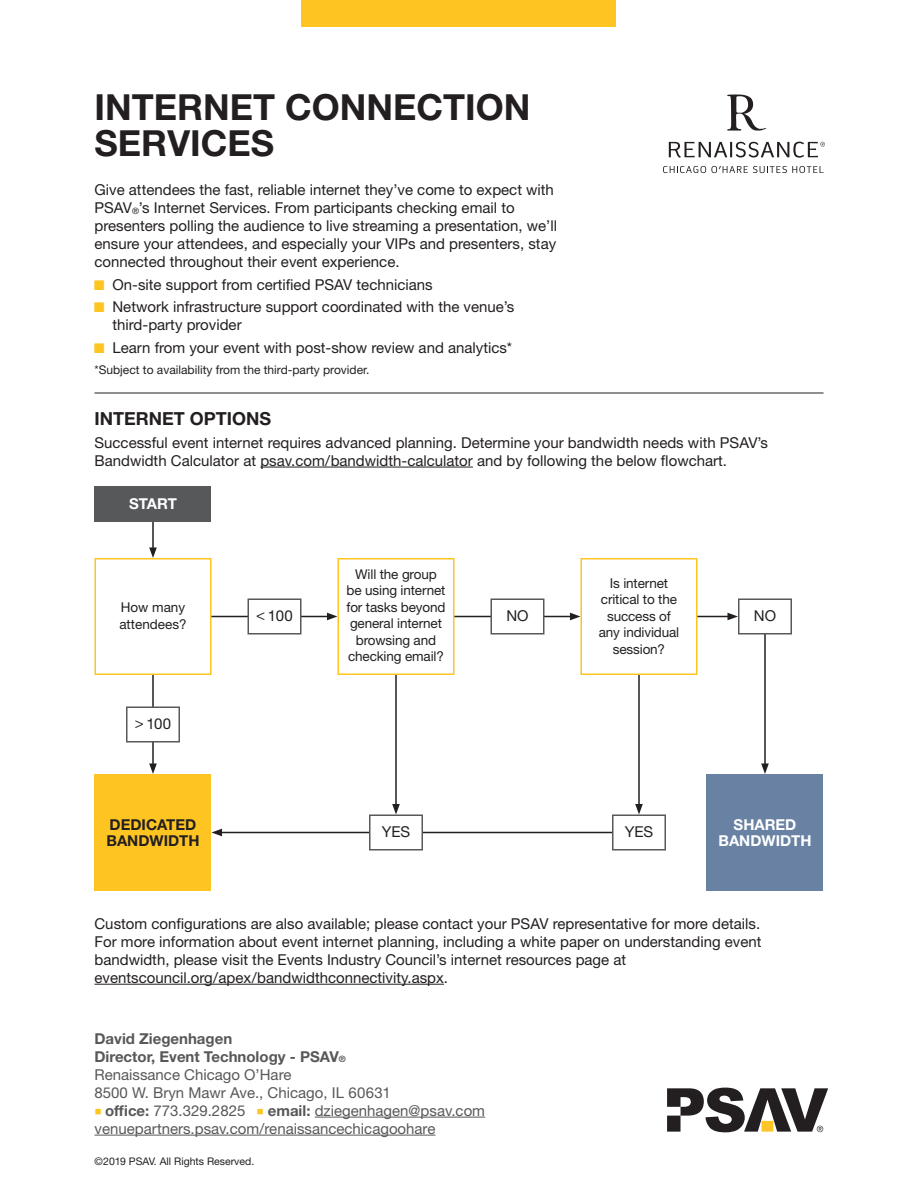
<style>
.page{position:relative;width:918px;height:1188px;background:#fff}
.page>*{position:absolute;margin:0;border:0;box-sizing:border-box;transform-origin:0 0}
.t1{font:700 36px/36px "Helvetica Neue LT Std";color:#231f20}
.t2{font:700 18px "Helvetica Neue LT Std";color:#231f20}
.t3{font:15px/18px "Helvetica Neue LT Std";color:#231f20}
.t4{font:15px/18px "Helvetica Neue LT Std";color:#57585a}
.t5{font:700 15px "Helvetica Neue LT Std";color:#57585a}
.t6{font:700 15px/16.5px "Helvetica Neue LT Std";color:#fff;text-align:center}
.t7{font:700 15px/16.5px "Helvetica Neue LT Std";color:#231f20}
.t8{font:13.5px/16.5px "Helvetica Neue LT Std";letter-spacing:-.01em;color:#231f20;text-align:center}
.t9{font:12px "Helvetica Neue LT Std";color:#231f20}
.t10{font:10.5px "Helvetica Neue LT Std";color:#231f20}
.s1{font-size:8.7px}
.s2{font-weight:700}
</style>
<div class="page">
<svg style="left:667px;top:1088px;width:161px;height:44px"></svg>
<hr style="left:315px;top:1117px;width:170px;height:1px;background:#57585a">
<hr style="left:94px;top:1135px;width:341px;height:1px;background:#57585a">
<div style="left:302px;top:0;width:314px;height:27px;background:#fec422"></div>
<svg style="left:669px;top:142px;width:156px;height:16px"></svg>
<svg style="left:727px;top:94px;width:39px;height:37px"></svg>
<svg style="left:663px;top:166px;width:161px;height:7px"></svg>
<hr style="left:94px;top:393px;width:730px;height:1px;background:#231f20">
<hr style="left:260px;top:467px;width:213px;height:1px;background:#231f20">
<hr style="left:94px;top:984px;width:350px;height:1px;background:#231f20">
<hr style="left:395px;top:667px;width:2px;height:139px;background:#231f20">
<svg style="left:392px;top:804px;width:8px;height:10px"></svg>
<hr style="left:638px;top:661px;width:2px;height:145px;background:#231f20">
<svg style="left:635px;top:804px;width:8px;height:10px"></svg>
<hr style="left:152px;top:660px;width:2px;height:106px;background:#231f20">
<svg style="left:149px;top:763px;width:8px;height:11px"></svg>
<hr style="left:152px;top:516px;width:2px;height:34px;background:#231f20">
<svg style="left:149px;top:547px;width:8px;height:11px"></svg>
<hr style="left:764px;top:621px;width:2px;height:145px;background:#231f20">
<svg style="left:761px;top:763px;width:8px;height:11px"></svg>
<hr style="left:220px;top:832px;width:424px;height:1px;background:#231f20">
<svg style="left:212px;top:829px;width:10px;height:7px"></svg>
<hr style="left:201px;top:616px;width:128px;height:1px;background:#231f20">
<svg style="left:327px;top:613px;width:11px;height:7px"></svg>
<hr style="left:444px;top:616px;width:128px;height:1px;background:#231f20">
<svg style="left:570px;top:613px;width:10px;height:7px"></svg>
<hr style="left:602px;top:616px;width:128px;height:1px;background:#231f20">
<svg style="left:727px;top:613px;width:11px;height:7px"></svg>
<div style="left:94px;top:558px;width:118px;height:117px;background:#fff;border:2px solid #fec422"></div>
<div style="left:338px;top:558px;width:116px;height:117px;background:#fff;border:2px solid #fec422"></div>
<div style="left:580px;top:558px;width:118px;height:117px;background:#fff;border:2px solid #fec422"></div>
<div style="left:706px;top:774px;width:118px;height:117px;background:#6982a4"></div>
<div style="left:94px;top:774px;width:118px;height:117px;background:#fec422"></div>
<div style="left:248px;top:598px;width:54px;height:36px;background:#fff;border:2px solid #57585a"></div>
<div style="left:369px;top:814px;width:54px;height:36px;background:#fff;border:2px solid #57585a"></div>
<div style="left:126px;top:706px;width:54px;height:36px;background:#fff;border:2px solid #57585a"></div>
<div style="left:94px;top:486px;width:118px;height:36px;background:#57585a"></div>
<div style="left:490px;top:598px;width:54px;height:36px;background:#fff;border:2px solid #57585a"></div>
<div style="left:612px;top:814px;width:54px;height:36px;background:#fff;border:2px solid #57585a"></div>
<div style="left:738px;top:598px;width:54px;height:36px;background:#fff;border:2px solid #57585a"></div>
<h1 class="t1" style="left:94px;top:89px;width:437px">INTERNET CONNECTION<br>SERVICES</h1>
<p class="t3" style="left:94px;top:181px;width:464px">Give attendees the fast, reliable internet they’ve come to expect with PSAV<span class="s1">®</span>’s Internet Services. From participants checking email to presenters polling the audience to live streaming a presentation, we’ll ensure your attendees, and especially your VIPs and presenters, stay connected throughout their event experience.</p>
<p class="t3" style="left:112px;top:273px;width:403px;line-height:22.5px">On-site support from certified PSAV technicians<br>Network infrastructure support coordinated with the venue’s</p>
<p class="t3" style="left:112px;top:313px;width:401px;line-height:22.5px">third-party provider<br>Learn from your event with post-show review and analytics*</p>
<p class="t9" style="left:94px;top:362px;width:276px">*Subject to availability from the third-party provider.</p>
<p class="t2" style="left:94px;top:408px;width:178px">INTERNET OPTIONS</p>
<p class="t3" style="left:94px;top:433px;width:675px">Successful event internet requires advanced planning. Determine your bandwidth needs with PSAV’s<br>Bandwidth Calculator at psav.com/bandwidth-calculator and by following the below flowchart.</p>
<p class="t6" style="left:129px;top:495px;width:49px">START</p>
<p class="t8" style="left:119px;top:599px;width:69px;text-align:left">How many attendees?</p>
<p class="t3" style="left:135px;top:715px;width:38px">&gt; 100</p>
<p class="t8" style="left:347px;top:566px;width:100px">Will the group be using internet for tasks beyond general internet browsing and checking email?</p>
<p class="t8" style="left:599px;top:574px;width:82px">Is internet critical to the success of any individual session?</p>
<p class="t3" style="left:256px;top:607px;width:38px">&lt; 100</p>
<p class="t3" style="left:506px;top:607px;width:24px">NO</p>
<p class="t3" style="left:754px;top:607px;width:24px">NO</p>
<p class="t7" style="left:106px;top:816px;width:95px">DEDICATED<br>BANDWIDTH</p>
<p class="t6" style="left:718px;top:816px;width:95px">SHARED<br>BANDWIDTH</p>
<p class="t3" style="left:382px;top:823px;width:30px">YES</p>
<p class="t3" style="left:625px;top:823px;width:30px">YES</p>
<p class="t3" style="left:94px;top:914px;width:669px">Custom configurations are also available; please contact your PSAV representative for more details.<br>For more information about event internet planning, including a white paper on understanding event bandwidth, please visit the Events Industry Council’s internet resources page at eventscouncil.org/apex/bandwidthconnectivity.aspx.</p>
<p class="t5" style="left:94px;top:1029px;width:139px">David Ziegenhagen</p>
<p class="t5" style="left:94px;top:1047px;width:253px">Director, Event Technology - PSAV<span class="s1">®</span></p>
<p class="t4" style="left:94px;top:1065px;width:198px">Renaissance Chicago O’Hare</p>
<p class="t4" style="left:94px;top:1083px;width:298px">8500 W. Bryn Mawr Ave., Chicago, IL 60631</p>
<p class="t4" style="left:105px;top:1101px;width:142px"><span class="s2">office:</span> 773.329.2825</p>
<p class="t4" style="left:94px;top:1101px;width:392px;text-indent:173px"><span class="s2">email:</span> dziegenhagen@psav.com venuepartners.psav.com/renaissancechicagoohare</p>
<p class="t10" style="left:94px;top:1155px;width:161px">©2019 PSAV. All Rights Reserved.</p>
</div>
